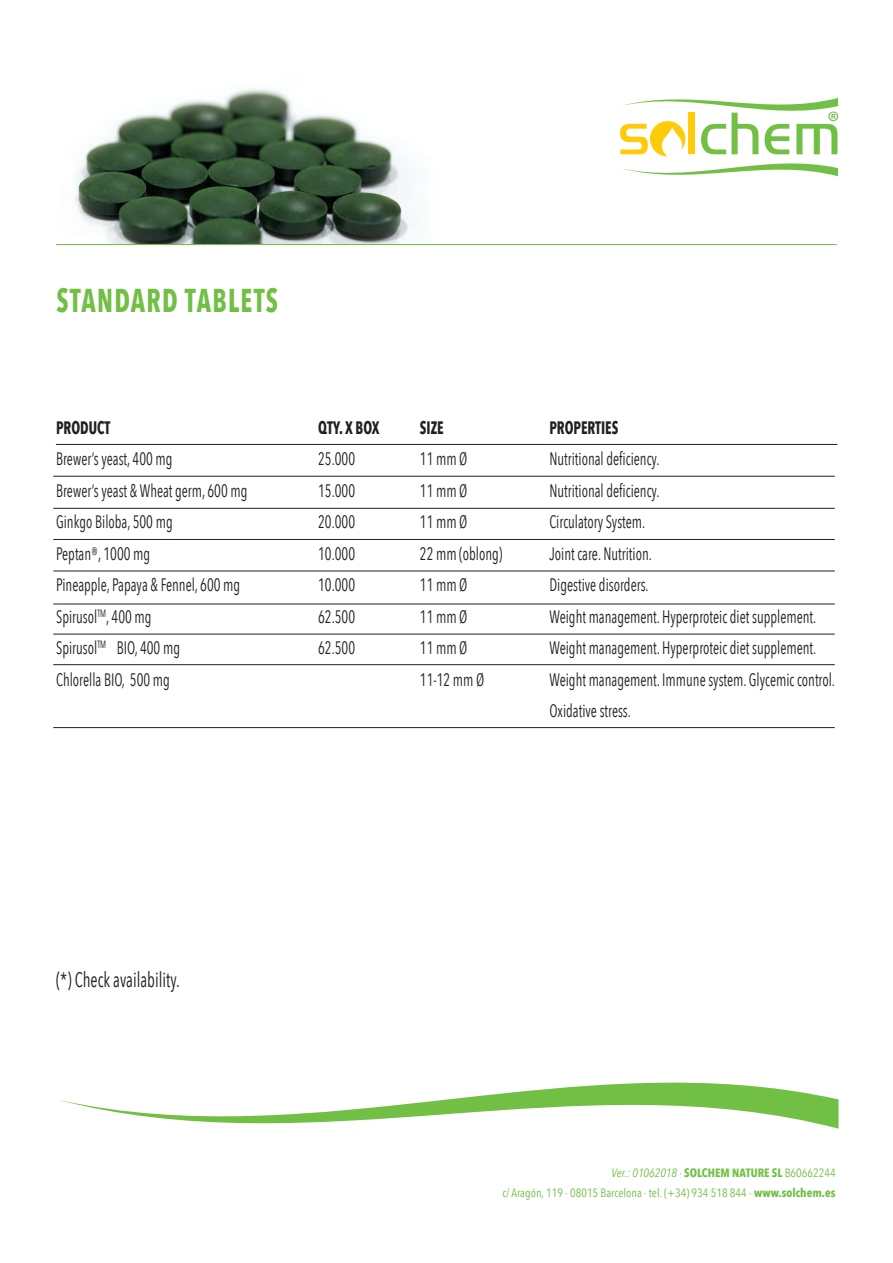
<style>
.page{position:relative;width:893px;height:1263px;background:#fff}
.page>*{position:absolute;margin:0;border:0;box-sizing:border-box;transform-origin:0 0}
.t1{font:700 33px "Avenir Next Condensed";letter-spacing:.05em;color:#71bf44;scale:.8 1}
.t2{font:21px "Avenir Next Condensed";color:#231f20;scale:.8 1}
.t3{font:18px/31.5px "Avenir Next Condensed";color:#231f20;scale:.8 1}
.t4{font:700 18px "Avenir Next Condensed";color:#231f20;scale:.8 1}
.t5{font:12px/19.5px "Avenir Next Condensed";color:#71bf44;text-align:right}
.s1{font-style:italic}
.s2{font-weight:700}
</style>
<div class="page">
<hr style="left:56px;top:444px;width:781px;height:1px;background:#231f20">
<hr style="left:53px;top:476px;width:782px;height:1px;background:#231f20">
<hr style="left:53px;top:508px;width:782px;height:1px;background:#231f20">
<hr style="left:53px;top:539px;width:782px;height:1px;background:#231f20">
<hr style="left:53px;top:571px;width:782px;height:1px;background:#231f20">
<hr style="left:53px;top:604px;width:782px;height:1px;background:#231f20">
<hr style="left:53px;top:634px;width:782px;height:1px;background:#231f20">
<hr style="left:53px;top:664px;width:782px;height:1px;background:#231f20">
<hr style="left:53px;top:727px;width:782px;height:1px;background:#231f20">
<img style="left:75px;top:89px;width:342px;height:155px">
<svg style="left:620px;top:98px;width:218px;height:79px"></svg>
<hr style="left:56px;top:244px;width:781px;height:1px;background:#71bf44">
<svg style="left:59px;top:1082px;width:779px;height:47px"></svg>
<h1 class="t1" style="left:57px;top:280px;width:279px">STANDARD TABLETS</h1>
<p class="t4" style="left:56px;top:416px;width:69px">PRODUCT</p>
<p class="t4" style="left:318px;top:416px;width:78px">QTY. X BOX</p>
<p class="t4" style="left:420px;top:416px;width:31px">SIZE</p>
<p class="t4" style="left:549px;top:416px;width:88px">PROPERTIES</p>
<p class="t3" style="left:56px;top:442px;width:147px">Brewer’s yeast, 400 mg</p>
<p class="t3" style="left:318px;top:442px;width:48px">25.000</p>
<p class="t3" style="left:420px;top:442px;width:61px">11 mm Ø</p>
<p class="t3" style="left:549px;top:442px;width:139px">Nutritional deficiency.</p>
<p class="t3" style="left:56px;top:474px;width:241px">Brewer’s yeast &amp; Wheat germ, 600 mg</p>
<p class="t3" style="left:318px;top:474px;width:48px">15.000</p>
<p class="t3" style="left:420px;top:474px;width:61px">11 mm Ø</p>
<p class="t3" style="left:549px;top:474px;width:139px">Nutritional deficiency.</p>
<p class="t3" style="left:56px;top:505px;width:147px">Ginkgo Biloba, 500 mg</p>
<p class="t3" style="left:318px;top:505px;width:48px">20.000</p>
<p class="t3" style="left:420px;top:505px;width:61px">11 mm Ø</p>
<p class="t3" style="left:549px;top:505px;width:121px">Circulatory System.</p>
<p class="t3" style="left:56px;top:537px;width:119px">Peptan®, 1000 mg</p>
<p class="t3" style="left:318px;top:537px;width:48px">10.000</p>
<p class="t3" style="left:420px;top:537px;width:105px">22 mm (oblong)</p>
<p class="t3" style="left:549px;top:537px;width:130px">Joint care. Nutrition.</p>
<p class="t3" style="left:56px;top:568px;width:232px">Pineapple, Papaya &amp; Fennel, 600 mg</p>
<p class="t3" style="left:318px;top:568px;width:48px">10.000</p>
<p class="t3" style="left:420px;top:568px;width:61px">11 mm Ø</p>
<p class="t3" style="left:549px;top:568px;width:126px">Digestive disorders.</p>
<p class="t3" style="left:56px;top:600px;width:121px">Spirusol<sup>TM</sup>, 400 mg</p>
<p class="t3" style="left:318px;top:600px;width:48px">62.500</p>
<p class="t3" style="left:420px;top:600px;width:61px">11 mm Ø</p>
<p class="t3" style="left:549px;top:600px;width:335px">Weight management. Hyperproteic diet supplement.</p>
<p class="t3" style="left:56px;top:631px;width:156px">Spirusol<sup>TM</sup> BIO, 400 mg</p>
<p class="t3" style="left:318px;top:631px;width:48px">62.500</p>
<p class="t3" style="left:420px;top:631px;width:61px">11 mm Ø</p>
<p class="t3" style="left:549px;top:631px;width:335px">Weight management. Hyperproteic diet supplement.</p>
<p class="t3" style="left:56px;top:663px;width:144px">Chlorella BIO, 500 mg</p>
<p class="t3" style="left:420px;top:663px;width:82px">11-12 mm Ø</p>
<p class="t3" style="left:549px;top:663px;width:359px">Weight management. Immune system. Glycemic control.<br>Oxidative stress.</p>
<p class="t2" style="left:56px;top:961px;width:156px">(*) Check availability.</p>
<p class="t5" style="left:502px;top:1162px;width:335px"><span class="s1">Ver.: 01062018</span> · <span class="s2">SOLCHEM NATURE SL</span> B60662244<br>c/ Aragón, 119 · 08015 Barcelona · tel. (+34) 934 518 844 · <span class="s2">www.solchem.es</span></p>
</div>
